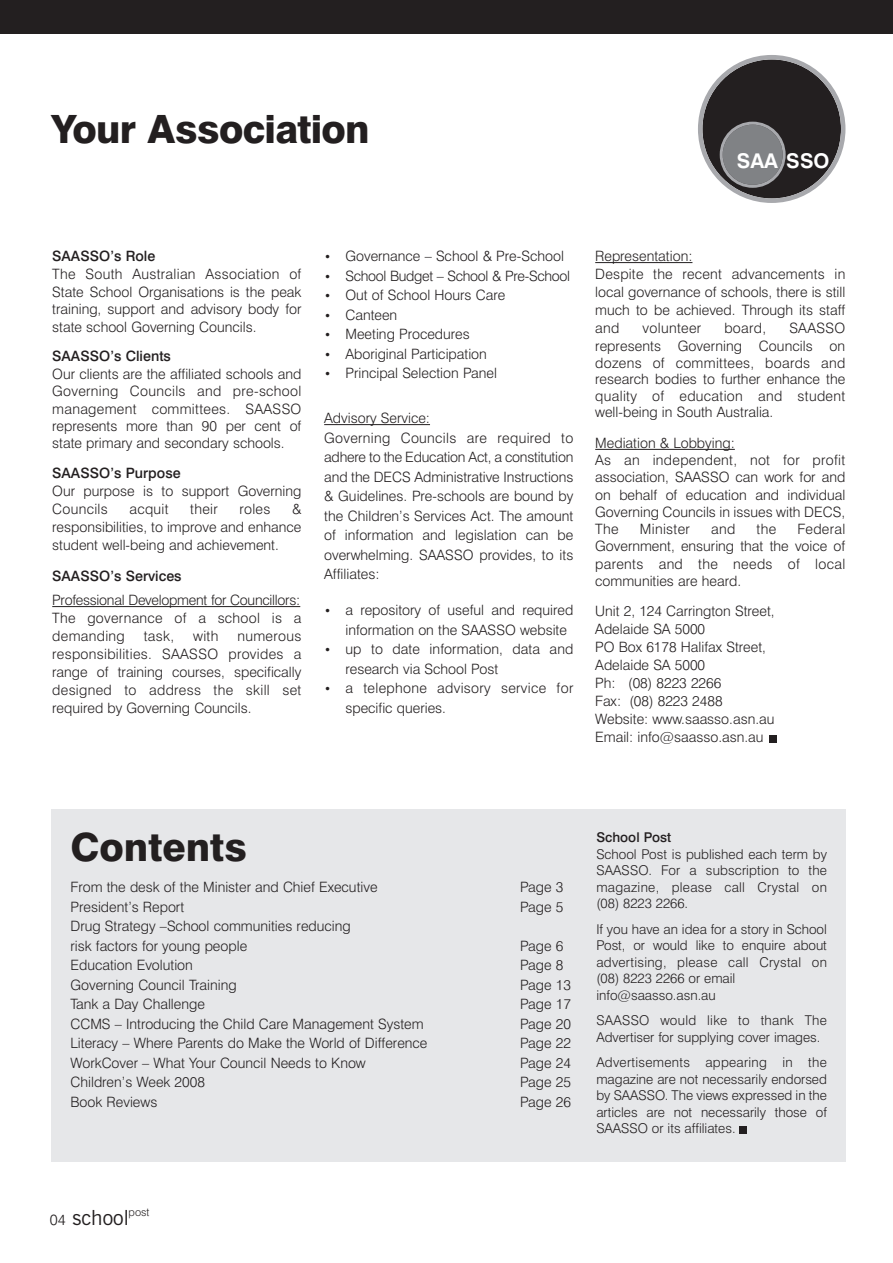
<style>
.page{position:relative;width:893px;height:1263px;background:#fff}
.page>*{position:absolute;margin:0;border:0;box-sizing:border-box;transform-origin:0 0}
.t1{font:800 39px "Swiss 721 BT";letter-spacing:-.02em;color:#231f20}
.t2{font:800 39px "Swiss 721 BT";color:#231f20}
.t3{font:20.85px "News Gothic BT";color:#231f20}
.t4{font:700 20.25px "Swiss 721 BT";color:#fff}
.t5{font:300 14.25px/18px "Swiss 721 BT";color:#231f20}
.t6{font:300 14.25px/19.5px "Swiss 721 BT";letter-spacing:.02em;color:#231f20}
.t7{font:500 14.25px "Swiss 721 BT";color:#231f20}
.t8{font:300 14.25px "Swiss 721 BT";letter-spacing:-.02em;color:#231f20}
.t9{font:300 13.5px/16.5px "Swiss 721 BT";color:#231f20;text-align:justify}
.t10{font:500 13.5px "Swiss 721 BT";color:#231f20}
.t11{font:300 10.95px "Swiss 721 BT";color:#231f20}
.s1{font-size:12px}
.s2{font-family:"Swiss 721 BT";font-weight:300;font-size:15px}
</style>
<div class="page">
<div style="left:51px;top:810px;width:795px;height:352px;background:#e6e7e9"></div>
<hr style="left:52px;top:606px;width:248px;height:1px;background:#231f20">
<hr style="left:324px;top:424px;width:106px;height:1px;background:#231f20">
<div style="left:0;top:0;width:893px;height:34px;background:#231f20"></div>
<svg style="left:698px;top:55px;width:147px;height:148px"></svg>
<hr style="left:595px;top:262px;width:97px;height:1px;background:#231f20">
<hr style="left:595px;top:449px;width:140px;height:1px;background:#231f20">
<div style="left:769px;top:735px;width:8px;height:8px;background:#231f20"></div>
<div style="left:739px;top:1126px;width:7px;height:7px;background:#231f20"></div>
<h1 class="t1" style="left:51px;top:115px;width:320px">Your Association</h1>
<h3 class="t4" style="left:737px;top:153px;width:94px">SAA SSO</h3>
<p class="t7" style="left:52px;top:251px;width:105px">SAASSO’s Role</p>
<p class="t5" style="left:52px;top:266px;width:251px;text-align:justify">The South Australian Association of State School Organisations is the peak training, support and advisory body for state school Governing Councils.</p>
<p class="t7" style="left:52px;top:351px;width:120px">SAASSO’s Clients</p>
<p class="t5" style="left:52px;top:366px;width:251px;line-height:17.4px;text-align:justify">Our clients are the affiliated schools and Governing Councils and pre-school management committees. SAASSO represents more than 90 per cent of state primary and secondary schools.</p>
<p class="t7" style="left:52px;top:468px;width:130px">SAASSO’s Purpose</p>
<p class="t5" style="left:52px;top:484px;width:251px">Our purpose is to support Governing<br>Councils</p>
<p class="t5" style="left:52px;top:502px;width:251px;text-align:justify;text-indent:240px">&amp; responsibilities, to improve and enhance student well-being and achievement.</p>
<p class="t7" style="left:52px;top:571px;width:131px">SAASSO’s Services</p>
<p class="t5" style="left:52px;top:592px;width:251px;text-align:justify">Professional Development for Councillors:<br>The governance of a school is a demanding</p>
<p class="t5" style="left:129px;top:502px;width:41px">acquit</p>
<p class="t5" style="left:190px;top:502px;width:29px">their</p>
<p class="t5" style="left:239px;top:502px;width:33px">roles</p>
<p class="t5" style="left:144px;top:628px;width:32px">task,</p>
<p class="t5" style="left:193px;top:628px;width:27px">with</p>
<p class="t5" style="left:52px;top:628px;width:251px;text-align:justify;text-indent:185px">numerous responsibilities. SAASSO provides a range of training courses, specifically designed to address the skill set required by Governing Councils.</p>
<p class="t5" style="left:324px;top:248px;width:241px"><span class="s1">•</span> Governance – School &amp; Pre-School</p>
<p class="t8" style="left:324px;top:270px;width:247px"><span class="s1">•</span> School Budget – School &amp; Pre-School</p>
<p class="t5" style="left:324px;top:287px;width:183px"><span class="s1">•</span> Out of School Hours Care</p>
<p class="t5" style="left:324px;top:307px;width:75px"><span class="s1">•</span> Canteen</p>
<p class="t5" style="left:324px;top:326px;width:147px"><span class="s1">•</span> Meeting Procedures</p>
<p class="t5" style="left:324px;top:346px;width:164px"><span class="s1">•</span> Aboriginal Participation</p>
<p class="t5" style="left:324px;top:365px;width:174px"><span class="s1">•</span> Principal Selection Panel</p>
<p class="t5" style="left:324px;top:410px;width:251px;line-height:19.5px">Advisory Service:<br>Governing Councils are required to adhere to the Education Act, a constitution and the DECS Administrative Instructions &amp; Guidelines. Pre-schools are bound by the Children’s Services Act. The amount of information and legislation can be overwhelming. SAASSO provides, to its Affiliates:</p>
<p class="t5" style="left:345px;top:602px;width:229px;line-height:19.5px;text-indent:-21px"><span class="s1">•</span> a repository of useful and required information on the SAASSO website</p>
<p class="t5" style="left:345px;top:641px;width:229px;line-height:19.5px;text-indent:-21px"><span class="s1">•</span> up to date information, data and research via School Post</p>
<p class="t6" style="left:345px;top:680px;width:229px;text-indent:-21px"><span class="s1">•</span> a telephone advisory service for specific queries.</p>
<p class="t5" style="left:595px;top:248px;width:252px">Representation:<br>Despite the recent advancements in local governance of schools, there is still much to be achieved. Through its staff and</p>
<p class="t5" style="left:595px;top:320px;width:252px;text-align:right">SAASSO<br>represents Governing Councils on</p>
<p class="t5" style="left:595px;top:356px;width:252px;line-height:16.5px;text-align:justify">dozens of committees, boards and research bodies to further enhance the quality of education and student well-being in South Australia.</p>
<p class="t5" style="left:595px;top:436px;width:252px;line-height:17.2px">Mediation &amp; Lobbying:<br>As an independent, not for profit association, SAASSO can work for and on behalf of education and individual<br>Governing Councils in issues with DECS,<br>The</p>
<p class="t6" style="left:643px;top:320px;width:60px">volunteer</p>
<p class="t5" style="left:724px;top:320px;width:43px">board,</p>
<p class="t5" style="left:595px;top:522px;width:252px;line-height:17.2px;text-align:justify;text-indent:202px">Federal Government, ensuring that the voice of parents and the needs of local communities are heard.</p>
<p class="t5" style="left:595px;top:603px;width:181px">Unit 2, 124 Carrington Street,<br>Adelaide SA 5000<br>PO Box 6178 Halifax Street,<br>Adelaide SA 5000<br>Ph: (08) 8223 2266<br>Fax: (08) 8223 2488<br>Website: www.saasso.asn.au<br>Email: info@saasso.asn.au</p>
<p class="t6" style="left:640px;top:521px;width:52px">Minister</p>
<p class="t5" style="left:711px;top:521px;width:26px">and</p>
<p class="t5" style="left:756px;top:521px;width:21px">the</p>
<h1 class="t2" style="left:71px;top:832px;width:178px">Contents</h1>
<p class="t5" style="left:71px;top:879px;width:309px">From the desk of the Minister and Chief Executive</p>
<p class="t5" style="left:520px;top:879px;width:45px">Page 3</p>
<p class="t5" style="left:71px;top:899px;width:115px">President’s Report</p>
<p class="t5" style="left:520px;top:899px;width:45px">Page 5</p>
<p class="t5" style="left:71px;top:918px;width:282px;line-height:19.5px">Drug Strategy –School communities reducing risk factors for young people</p>
<p class="t5" style="left:520px;top:938px;width:45px">Page 6</p>
<p class="t5" style="left:71px;top:957px;width:124px">Education Evolution</p>
<p class="t5" style="left:520px;top:957px;width:45px">Page 8</p>
<p class="t5" style="left:71px;top:977px;width:168px">Governing Council Training</p>
<p class="t5" style="left:520px;top:977px;width:52px">Page 13</p>
<p class="t5" style="left:71px;top:996px;width:136px">Tank a Day Challenge</p>
<p class="t5" style="left:520px;top:996px;width:52px">Page 17</p>
<p class="t5" style="left:71px;top:1016px;width:355px">CCMS – Introducing the Child Care Management System</p>
<p class="t5" style="left:520px;top:1016px;width:52px">Page 20</p>
<p class="t5" style="left:71px;top:1035px;width:358px">Literacy – Where Parents do Make the World of Difference</p>
<p class="t5" style="left:520px;top:1035px;width:52px">Page 22</p>
<p class="t5" style="left:71px;top:1055px;width:297px">WorkCover – What Your Council Needs to Know</p>
<p class="t5" style="left:520px;top:1055px;width:52px">Page 24</p>
<p class="t5" style="left:71px;top:1074px;width:136px">Children’s Week 2008</p>
<p class="t5" style="left:520px;top:1074px;width:52px">Page 25</p>
<p class="t5" style="left:71px;top:1094px;width:88px">Book Reviews</p>
<p class="t5" style="left:520px;top:1094px;width:52px">Page 26</p>
<p class="t10" style="left:596px;top:832px;width:76px">School Post</p>
<p class="t9" style="left:596px;top:847px;width:232px">School Post is published each term by SAASSO. For a subscription to the magazine, please call Crystal on (08) 8223 2266.</p>
<p class="t9" style="left:596px;top:922px;width:232px;text-align:left">If you have an idea for a story in School<br>Post, or would like to enquire about advertising, please call Crystal on (08) 8223 2266 or email info@saasso.asn.au</p>
<p class="t9" style="left:596px;top:1013px;width:232px">SAASSO would like to thank The<br>Advertiser for supplying cover images.</p>
<p class="t9" style="left:596px;top:1055px;width:232px">Advertisements appearing in the magazine are not necessarily endorsed by SAASSO. The views expressed in the articles are not necessarily those of SAASSO or its affiliates.</p>
<h2 class="t3" style="left:50px;top:1210px;width:81px"><span class="s2">04</span> school</h2>
<p class="t11" style="left:129px;top:1208px;width:22px">post</p>
</div>
